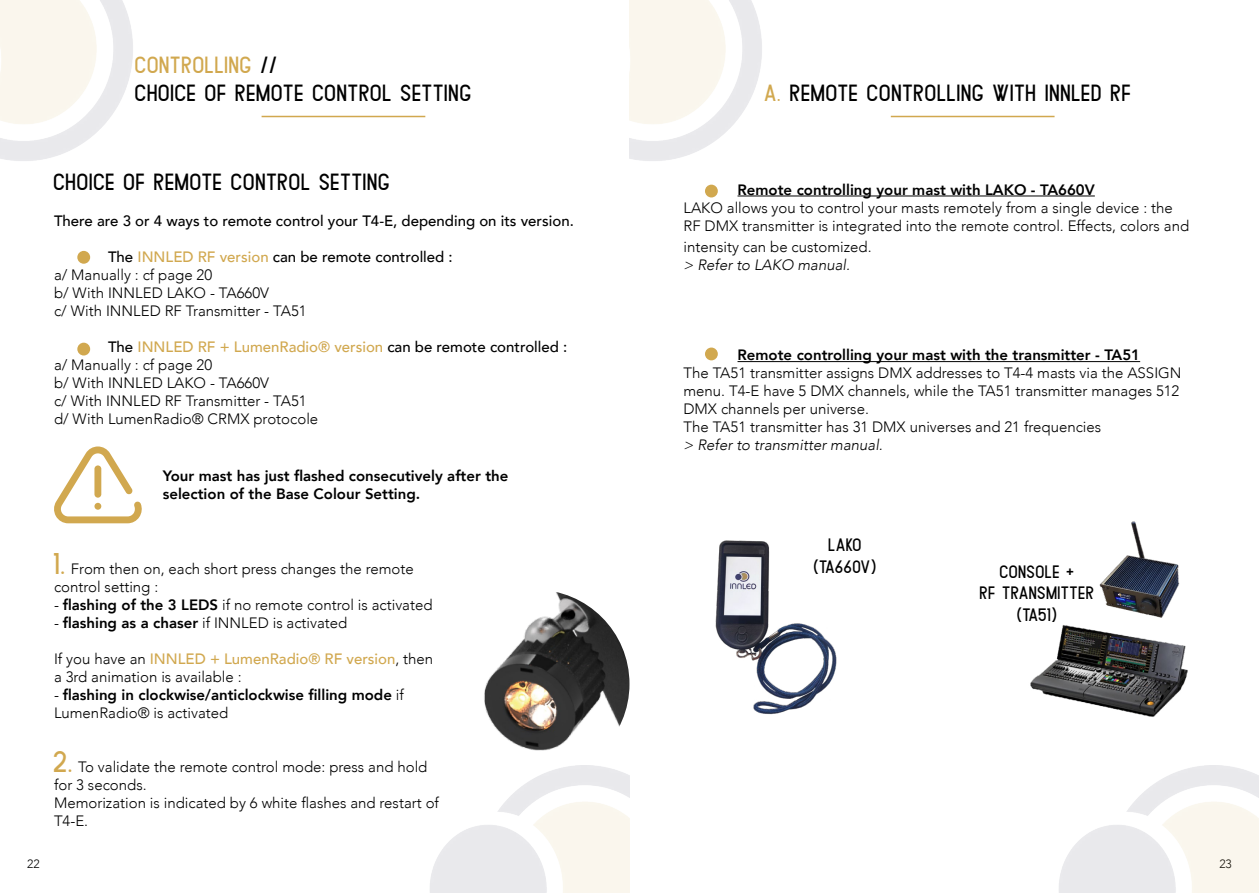
<style>
.page{position:relative;width:1259px;height:893px;background:#fff}
.page>*{position:absolute;margin:0;border:0;box-sizing:border-box;transform-origin:0 0}
.t1{font:23.4px/28.2px "Bledug";color:#000}
.t2{font:18px/21.6px "Bledug";color:#000;text-align:center}
.t3{font:18px/21.6px "Bledug";letter-spacing:-.02em;color:#000;text-align:center}
.t4{font:300 15px/18px "Avenir";color:#000}
.t5{font:800 15px/18px "Avenir";color:#000}
.t6{font:500 15px "Avenir";color:#000}
.t7{font:italic 300 15px "Avenir";color:#000}
.t8{font:300 12px "Avenir";color:#000}
.s1{color:#d1a84f}
.s2{font-weight:500}
.s3{font-weight:500;color:#d1a84f}
.s4{font-family:"Bledug";font-weight:400;font-size:30px;color:#d1a84f}
.s5{font-weight:800}
.s6{font-weight:300}
</style>
<div class="page">
<hr style="left:261px;top:116px;width:164px;height:1px;background:#d1a84f">
<hr style="left:891px;top:116px;width:163px;height:1px;background:#d1a84f">
<div style="left:77px;top:251px;width:13px;height:13px;background:#d1a84f;border-radius:50%"></div>
<div style="left:77px;top:343px;width:13px;height:12px;background:#d1a84f;border-radius:50%"></div>
<svg style="left:54px;top:446px;width:88px;height:77px"></svg>
<div style="left:94px;top:503px;width:7px;height:7px;background:#d1a84f;border-radius:50%"></div>
<div style="left:94px;top:465px;width:7px;height:33px;background:#d1a84f;border-radius:3px"></div>
<img style="left:441px;top:590px;width:188px;height:188px;border-radius:94px">
<hr style="left:737px;top:196px;width:357px;height:1px;background:#000">
<hr style="left:737px;top:361px;width:403px;height:1px;background:#000">
<img style="left:715px;top:540px;width:122px;height:175px">
<img style="left:1030px;top:645px;width:158px;height:72px">
<img style="left:1056px;top:521px;width:128px;height:125px">
<div style="left:705px;top:185px;width:13px;height:12px;background:#d1a84f;border-radius:50%"></div>
<div style="left:705px;top:348px;width:13px;height:12px;background:#d1a84f;border-radius:50%"></div>
<h1 class="t1" style="left:135px;top:49px;width:339px"><span class="s1">CONTROLLING</span> //<br>CHOICE OF REMOTE CONTROL SETTING</h1>
<h1 class="t1" style="left:54px;top:166px;width:339px">CHOICE OF REMOTE CONTROL SETTING</h1>
<p class="t6" style="left:54px;top:207px;width:521px">There are 3 or 4 ways to remote control your T4-E, depending on its version.</p>
<p class="t4" style="left:54px;top:247px;width:400px;text-indent:54px"><span class="s2">The</span> <span class="s3">INNLED RF version</span> <span class="s2">can be remote controlled : </span>a/ Manually : cf page 20<br>b/ With INNLED LAKO - TA660V<br>c/ With INNLED RF Transmitter - TA51</p>
<p class="t4" style="left:54px;top:337px;width:515px;text-indent:54px"><span class="s2">The</span> <span class="s3">INNLED RF + LumenRadio® version</span> <span class="s2">can be remote controlled : </span>a/ Manually : cf page 20<br>b/ With INNLED LAKO - TA660V<br>c/ With INNLED RF Transmitter - TA51<br>d/ With LumenRadio® CRMX protocole</p>
<p class="t5" style="left:163px;top:467px;width:347px">Your mast has just flashed consecutively after the selection of the Base Colour Setting.</p>
<p class="t4" style="left:54px;top:560px;width:361px"><span class="s4">1.</span> From then on, each short press changes the remote control setting :</p>
<p class="t4" style="left:54px;top:596px;width:380px">- <span class="s5">flashing of the 3 LEDS</span> if no remote control is activated</p>
<p class="t4" style="left:54px;top:614px;width:295px">- <span class="s5">flashing as a chaser</span> if INNLED is activated</p>
<p class="t4" style="left:54px;top:650px;width:381px">If you have an <span class="s3">INNLED + LumenRadio® RF version</span>, then a 3rd animation is available :</p>
<p class="t5" style="left:54px;top:686px;width:351px"><span class="s6">-</span> flashing in clockwise/anticlockwise filling mode <span class="s6">if<br>LumenRadio® is activated</span></p>
<p class="t4" style="left:54px;top:758px;width:386px"><span class="s4">2.</span> To validate the remote control mode: press and hold for 3 seconds.<br>Memorization is indicated by 6 white flashes and restart of T4-E.</p>
<h1 class="t1" style="left:764px;top:77px;width:369px"><span class="s1">A.</span> REMOTE CONTROLLING WITH INNLED RF</h1>
<p class="t5" style="left:737px;top:181px;width:359px">Remote controlling your mast with LAKO - TA660V</p>
<p class="t4" style="left:683px;top:199px;width:507px">LAKO allows you to control your masts remotely from a single device : the<br>RF DMX transmitter is integrated into the remote control. Effects, colors and</p>
<p class="t4" style="left:683px;top:238px;width:190px">intensity can be customized.</p>
<p class="t7" style="left:683px;top:256px;width:168px">&gt; Refer to LAKO manual.</p>
<p class="t5" style="left:737px;top:346px;width:404px">Remote controlling your mast with the transmitter - TA51</p>
<p class="t4" style="left:683px;top:364px;width:499px">The TA51 transmitter assigns DMX addresses to T4-4 masts via the ASSIGN menu. T4-E have 5 DMX channels, while the TA51 transmitter manages 512<br>DMX channels per universe.<br>The TA51 transmitter has 31 DMX universes and 21 frequencies</p>
<p class="t7" style="left:683px;top:436px;width:201px">&gt; Refer to transmitter manual.</p>
<p class="t3" style="left:814px;top:533px;width:65px">LAKO (TA660V)</p>
<p class="t2" style="left:980px;top:560px;width:116px">CONSOLE +<br>RF TRANSMITTER (TA51)</p>
<p class="t8" style="left:27px;top:857px;width:14px">22</p>
<p class="t8" style="left:1219px;top:857px;width:14px">23</p>
</div>
